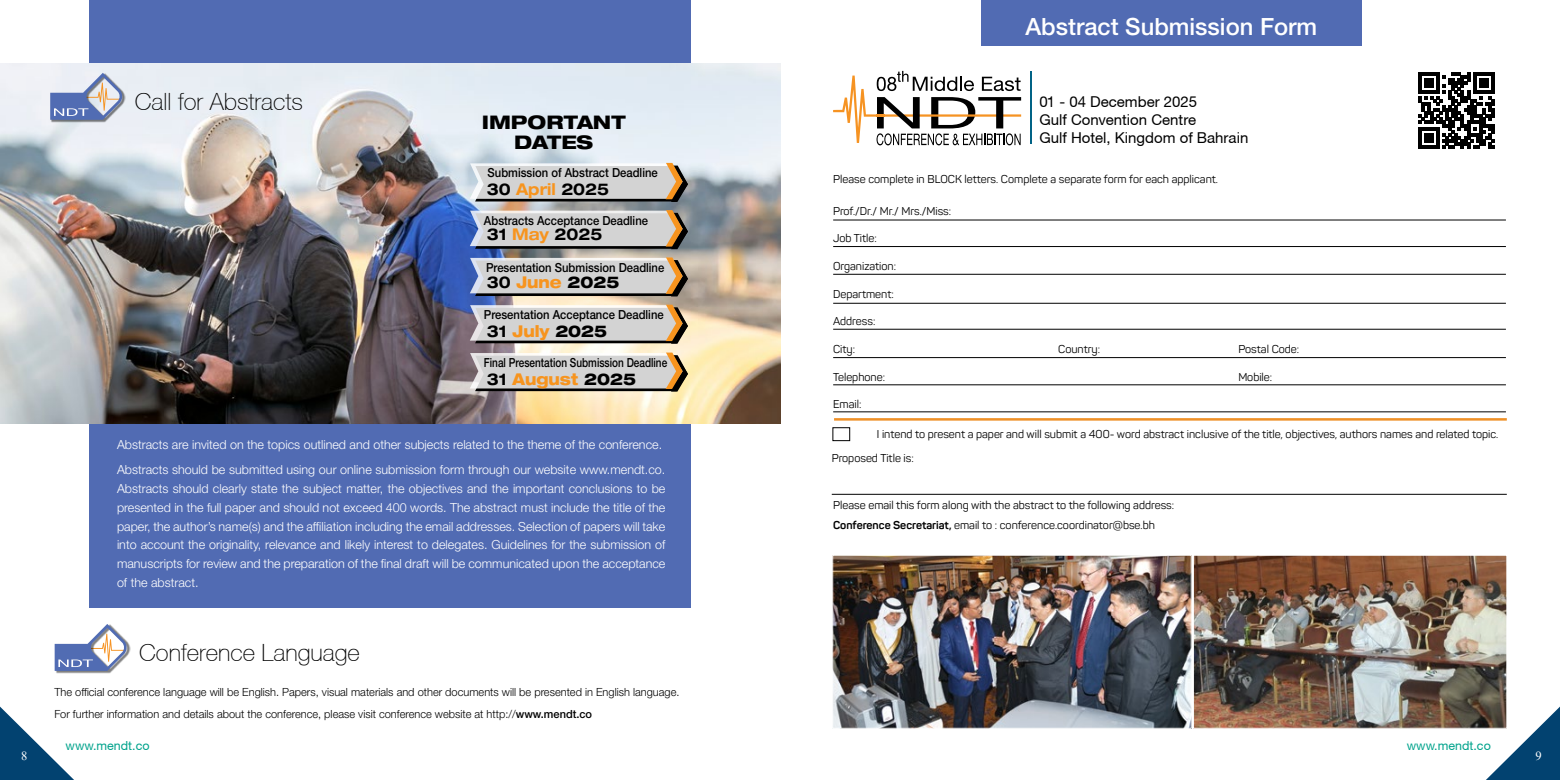
<style>
.page{position:relative;width:1560px;height:780px;background:#fff}
.page>*{position:absolute;margin:0;border:0;box-sizing:border-box;transform-origin:0 0}
.t1{font:100 23.75px "Helvetica Neue CE";color:#000}
.t2{font:500 23.75px "Helvetica Neue LT Std";color:#fff}
.t3{font:800 expanded 18.75px/19.8px "Helvetica Neue LT Std";color:#000;text-align:center}
.t4{font:800 expanded 16.25px "Helvetica Neue LT Std";color:#f7941e;scale:.9 1}
.t5{font:700 expanded 16.25px "Helvetica Neue LT Std";color:#000;scale:.9 1}
.t6{font:15px/18px "Helvetica Neue CE";color:#000}
.t7{font:300 12.5px/18.8px "Helvetica Neue LT Std";color:#fff}
.t8{font:500 12.5px "Helvetica Neue LT Std";color:#000;scale:.9 1}
.t9{font:500 12.5px "Helvetica Neue LT Std";color:#000;scale:.8 1}
.t10{font:12.5px "Helvetica Neue CE";color:#01a38c}
.t11{font:12.5px "Times New Roman";color:#fff}
.t12{font:11.25px/19.8px "Panton";color:#000}
.t13{font:300 11.25px/22.1px "Helvetica Neue LT Std";color:#000}
.s1{color:#f7941e}
.s2{font-weight:700;color:#000}
.s3{color:#000}
.s4{font-weight:500}
.s5{font-weight:700}
</style>
<div class="page">
<svg style="left:0;top:706px;width:74px;height:74px"></svg>
<svg style="left:1485px;top:706px;width:74px;height:74px"></svg>
<div style="left:89px;top:0;width:601px;height:607px;background:#516bb3"></div>
<img style="left:0;top:63px;width:780px;height:360px">
<img style="left:51px;top:73px;width:75px;height:49px">
<svg style="left:50px;top:73px;width:73px;height:47px;background:#a9b3ce"></svg>
<img style="left:56px;top:642px;width:74px;height:31px">
<svg style="left:55px;top:624px;width:73px;height:47px"></svg>
<div style="left:832px;top:427px;width:18px;height:14px;border:1px solid #000"></div>
<hr style="left:833px;top:220px;width:672px;height:1px;background:#000">
<hr style="left:833px;top:246px;width:672px;height:1px;background:#000">
<hr style="left:833px;top:274px;width:672px;height:1px;background:#000">
<hr style="left:833px;top:303px;width:672px;height:1px;background:#000">
<hr style="left:833px;top:329px;width:672px;height:1px;background:#000">
<hr style="left:833px;top:357px;width:672px;height:1px;background:#000">
<hr style="left:833px;top:384px;width:672px;height:1px;background:#000">
<hr style="left:833px;top:411px;width:672px;height:1px;background:#000">
<hr style="left:834px;top:418px;width:672px;height:2px;background:#ef9027">
<hr style="left:831px;top:494px;width:675px;height:1px;background:#000">
<div style="left:980px;top:0;width:381px;height:45px;background:#516bb3"></div>
<hr style="left:1030px;top:71px;width:2px;height:73px;background:#016386">
<svg style="left:833px;top:71px;width:188px;height:74px"></svg>
<svg style="left:469px;top:163px;width:219px;height:39px;background:#c3c1bf"></svg>
<svg style="left:469px;top:210px;width:219px;height:39px;background:#bdbbbb"></svg>
<svg style="left:469px;top:257px;width:219px;height:39px;background:#bebcbb"></svg>
<svg style="left:469px;top:305px;width:219px;height:39px;background:#c3bfbb"></svg>
<svg style="left:469px;top:352px;width:219px;height:39px;background:#c5c1bd"></svg>
<img style="left:1195px;top:557px;width:309px;height:169px">
<div style="left:1193px;top:555px;width:313px;height:173px;border:1px solid #fff"></div>
<img style="left:834px;top:557px;width:355px;height:169px">
<div style="left:832px;top:555px;width:359px;height:173px;border:1px solid #fff"></div>
<svg style="left:1418px;top:72px;width:76px;height:76px"></svg>
<h1 class="t1" style="left:135px;top:88px;width:170px">Call for Abstracts</h1>
<h2 class="t3" style="left:481px;top:112px;width:145px">IMPORTANT<br>DATES</h2>
<p class="t8" style="left:487px;top:165px;width:190px">Submission of Abstract Deadline</p>
<p class="t8" style="left:484px;top:213px;width:184px">Abstracts Acceptance Deadline</p>
<p class="t8" style="left:486px;top:260px;width:199px">Presentation Submission Deadline</p>
<p class="t8" style="left:484px;top:307px;width:201px">Presentation Acceptance Deadline</p>
<p class="t9" style="left:484px;top:355px;width:231px">Final Presentation Submission Deadline</p>
<h3 class="t5" style="left:486px;top:179px;width:137px">30 <span class="s1">April</span> 2025</h3>
<h3 class="t5" style="left:486px;top:224px;width:130px">31 <span class="s1">May</span> 2025</h3>
<h3 class="t4" style="left:486px;top:272px;width:149px"><span class="s2">30</span> June <span class="s3">2025</span></h3>
<h3 class="t4" style="left:486px;top:320px;width:135px"><span class="s2">31</span> July <span class="s3">2025</span></h3>
<h3 class="t4" style="left:486px;top:368px;width:167px"><span class="s2">31</span> August <span class="s3">2025</span></h3>
<p class="t7" style="left:117px;top:431px;width:550px;line-height:25.9px">Abstracts are invited on the topics outlined and other subjects related to the theme of the conference.<br>Abstracts should be submitted using our online submission form through our website www.mendt.co.</p>
<p class="t7" style="left:117px;top:479px;width:550px;text-align:justify">Abstracts should clearly state the subject matter, the objectives and the important conclusions to be presented in the full paper and should not exceed 400 words. The abstract must include the title of the paper, the author’s name(s) and the affiliation including the email addresses. Selection of papers will take into account the originality, relevance and likely interest to delegates. Guidelines for the submission of manuscripts for review and the preparation of the final draft will be communicated upon the acceptance of the abstract.</p>
<h1 class="t1" style="left:139px;top:638px;width:222px">Conference Language</h1>
<p class="t13" style="left:54px;top:680px;width:626px">The official conference language will be English. Papers, visual materials and other documents will be presented in English language.<br>For further information and details about the conference, please visit conference website at http://<span class="s4">www.mendt.co</span></p>
<h1 class="t2" style="left:1025px;top:12px;width:293px">Abstract Submission Form</h1>
<p class="t6" style="left:1039px;top:93px;width:210px">01 - 04 December 2025<br>Gulf Convention Centre<br>Gulf Hotel, Kingdom of Bahrain</p>
<p class="t12" style="left:833px;top:169px;width:386px">Please complete in BLOCK letters. Complete a separate form for each applicant.</p>
<p class="t12" style="left:833px;top:201px;width:120px">Prof./Dr./ Mr./ Mrs./Miss:</p>
<p class="t12" style="left:833px;top:228px;width:45px">Job Title:</p>
<p class="t12" style="left:833px;top:256px;width:64px">Organization:</p>
<p class="t12" style="left:833px;top:284px;width:62px">Department:</p>
<p class="t12" style="left:833px;top:311px;width:44px">Address:</p>
<p class="t12" style="left:833px;top:339px;width:23px">City:</p>
<p class="t12" style="left:1058px;top:339px;width:43px">Country:</p>
<p class="t12" style="left:1238px;top:339px;width:62px">Postal Code:</p>
<p class="t12" style="left:833px;top:366px;width:53px">Telephone:</p>
<p class="t12" style="left:1238px;top:366px;width:35px">Mobile:</p>
<p class="t12" style="left:833px;top:394px;width:30px">Email:</p>
<p class="t12" style="left:831px;top:422px;width:668px;line-height:23.4px;text-indent:45px">I intend to present a paper and will submit a 400- word abstract inclusive of the title, objectives, authors names and related topic.<br>Proposed Title is:</p>
<p class="t12" style="left:833px;top:495px;width:342px">Please email this form along with the abstract to the following address:<br><span class="s5">Conference Secretariat,</span> email to : conference.coordinator@bse.bh</p>
<p class="t10" style="left:66px;top:738px;width:85px">www.mendt.co</p>
<p class="t10" style="left:1406px;top:738px;width:85px">www.mendt.co</p>
<p class="t11" style="left:21px;top:747px;width:8px">8</p>
<p class="t11" style="left:1534px;top:747px;width:8px">9</p>
</div>
